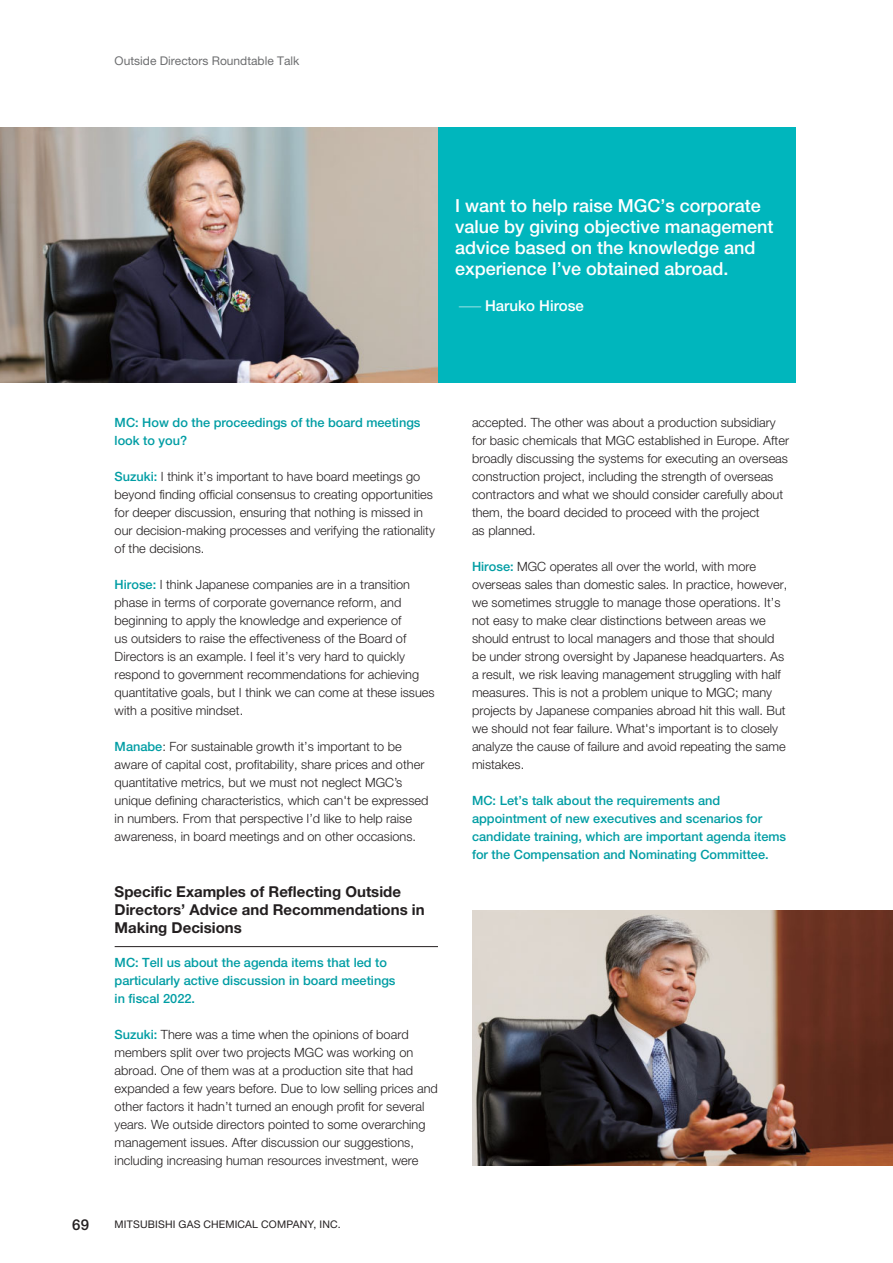
<style>
.page{position:relative;width:893px;height:1263px;background:#fff}
.page>*{position:absolute;margin:0;border:0;box-sizing:border-box;transform-origin:0 0}
.t1{font:500 18px/21px "Helvetica Neue LT Std";color:#fff}
.t2{font:700 15px/18px "Helvetica Neue LT Std";color:#231f20}
.t3{font:500 15px "Helvetica Neue LT Std";color:#fff}
.t4{font:500 15px "Helvetica Neue LT Std";color:#231f20}
.t5{font:300 12.75px/18px "Helvetica Neue LT Std";color:#231f20}
.t6{font:500 12.75px/18px "Helvetica Neue LT Std";color:#009da4}
.t7{font:12px "Helvetica Neue LT Std";color:#6d6e70}
.t8{font:10.5px "Helvetica Neue LT Std";letter-spacing:.015em;color:#231f20}
.s1{font-weight:100}
.s2{font-weight:500;color:#009da4}
</style>
<div class="page">
<hr style="left:115px;top:946px;width:323px;height:1px;background:#231f20">
<img style="left:0;top:128px;width:438px;height:255px">
<img style="left:472px;top:910px;width:420px;height:255px">
<div style="left:438px;top:128px;width:357px;height:255px;background:#00b6bd"></div>
<p class="t7" style="left:115px;top:57px;width:186px">Outside Directors Roundtable Talk</p>
<h1 class="t1" style="left:455px;top:197px;width:320px">I want to help raise MGC’s corporate value by giving objective management advice based on the knowledge and experience I’ve obtained abroad.</h1>
<p class="t3" style="left:455px;top:300px;width:130px"><span class="s1">—</span>Haruko Hirose</p>
<p class="t6" style="left:115px;top:415px;width:307px">MC: How do the proceedings of the board meetings look to you?</p>
<p class="t5" style="left:115px;top:469px;width:322px"><span class="s2">Suzuki:</span> I think it’s important to have board meetings go beyond finding official consensus to creating opportunities for deeper discussion, ensuring that nothing is missed in our decision-making processes and verifying the rationality of the decisions.</p>
<p class="t5" style="left:115px;top:577px;width:321px"><span class="s2">Hirose:</span> I think Japanese companies are in a transition phase in terms of corporate governance reform, and beginning to apply the knowledge and experience of<br>us outsiders to raise the effectiveness of the Board of Directors is an example. I feel it’s very hard to quickly respond to government recommendations for achieving quantitative goals, but I think we can come at these issues with a positive mindset.</p>
<p class="t5" style="left:115px;top:739px;width:315px"><span class="s2">Manabe</span>: For sustainable growth it’s important to be aware of capital cost, profitability, share prices and other quantitative metrics, but we must not neglect MGC’s unique defining characteristics, which can't be expressed in numbers. From that perspective I’d like to help raise awareness, in board meetings and on other occasions.</p>
<p class="t2" style="left:115px;top:884px;width:311px">Specific Examples of Reflecting Outside<br>Directors’ Advice and Recommendations in<br>Making Decisions</p>
<p class="t6" style="left:115px;top:955px;width:282px">MC: Tell us about the agenda items that led to particularly active discussion in board meetings in fiscal 2022.</p>
<p class="t5" style="left:115px;top:1027px;width:325px"><span class="s2">Suzuki:</span> There was a time when the opinions of board members split over two projects MGC was working on abroad. One of them was at a production site that had expanded a few years before. Due to low selling prices and other factors it hadn’t turned an enough profit for several years. We outside directors pointed to some overarching management issues. After discussion our suggestions, including increasing human resources investment, were</p>
<p class="t4" style="left:72px;top:1219px;width:18px">69</p>
<p class="t8" style="left:115px;top:1221px;width:227px">MITSUBISHI GAS CHEMICAL COMPANY, INC.</p>
<p class="t5" style="left:472px;top:415px;width:318px">accepted. The other was about a production subsidiary for basic chemicals that MGC established in Europe. After broadly discussing the systems for executing an overseas construction project, including the strength of overseas contractors and what we should consider carefully about them, the board decided to proceed with the project<br>as planned.</p>
<p class="t5" style="left:472px;top:559px;width:317px"><span class="s2">Hirose:</span> MGC operates all over the world, with more overseas sales than domestic sales. In practice, however, we sometimes struggle to manage those operations. It’s not easy to make clear distinctions between areas we should entrust to local managers and those that should be under strong oversight by Japanese headquarters. As a result, we risk leaving management struggling with half measures. This is not a problem unique to MGC; many projects by Japanese companies abroad hit this wall. But we should not fear failure. What's important is to closely analyze the cause of failure and avoid repeating the same mistakes.</p>
<p class="t6" style="left:472px;top:793px;width:316px">MC: Let’s talk about the requirements and appointment of new executives and scenarios for candidate training, which are important agenda items for the Compensation and Nominating Committee.</p>
</div>
